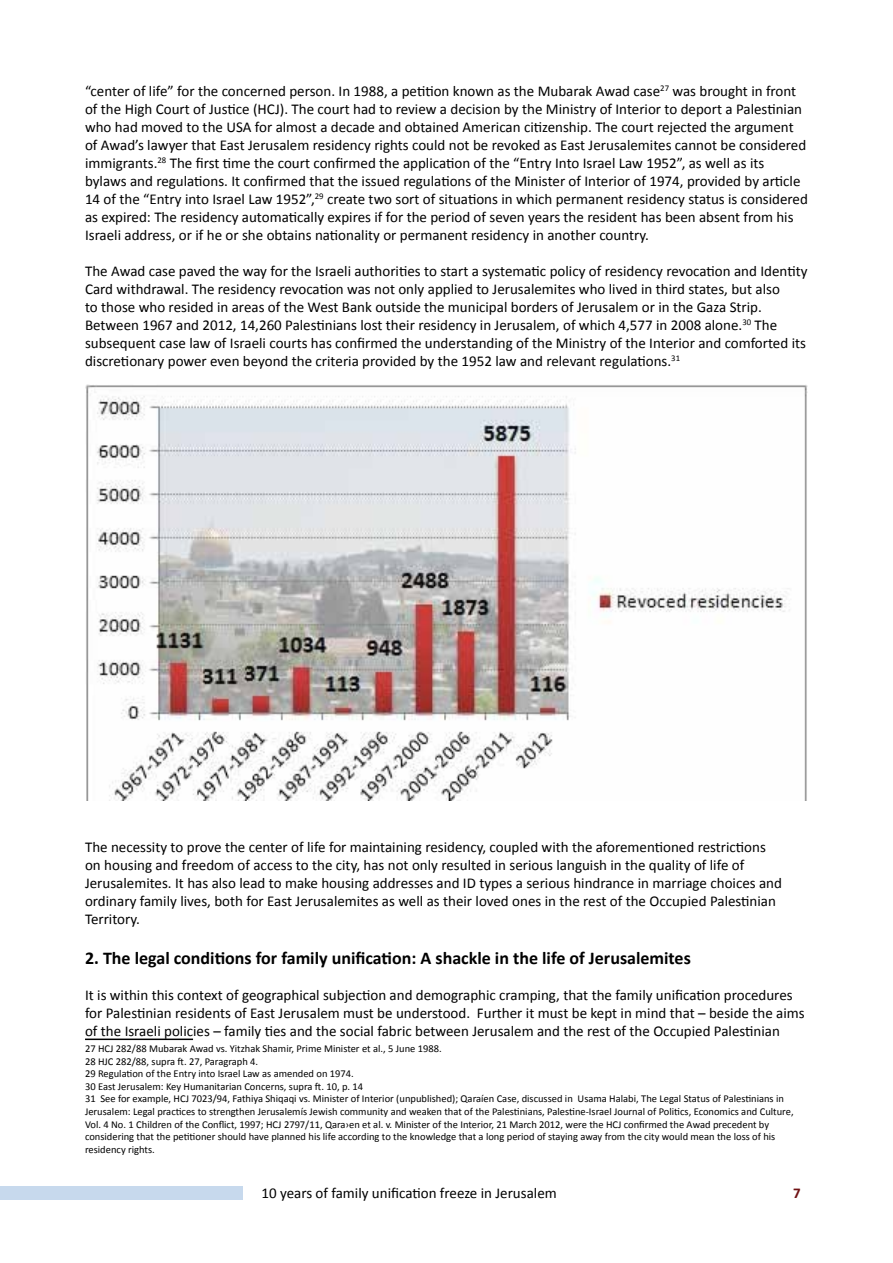
<style>
.page{position:relative;width:893px;height:1263px;background:#fff}
.page>*{position:absolute;margin:0;border:0;box-sizing:border-box;transform-origin:0 0}
.t1{font:700 18px "Calibri";color:#000}
.t2{font:15px/18px "Calibri";color:#000}
.t3{font:700 15px "Calibri";color:#701214}
.t4{font:10.5px/12.6px "Calibri";color:#000}
</style>
<div class="page">
<div style="left:0;top:1186px;width:242px;height:14px;background:#c7d9ed"></div>
<hr style="left:85px;top:1038px;width:108px;height:2px;background:#000">
<img style="left:85px;top:384px;width:723px;height:416px">
<p class="t2" style="left:85px;top:82px;width:724px">“center of life” for the concerned person. In 1988, a petition known as the Mubarak Awad case<sup>27</sup> was brought in front of the High Court of Justice (HCJ). The court had to review a decision by the Ministry of Interior to deport a Palestinian who had moved to the USA for almost a decade and obtained American citizenship. The court rejected the argument of Awad’s lawyer that East Jerusalem residency rights could not be revoked as East Jerusalemites cannot be considered immigrants.<sup>28</sup> The first time the court confirmed the application of the “Entry Into Israel Law 1952”, as well as its bylaws and regulations. It confirmed that the issued regulations of the Minister of Interior of 1974, provided by article 14 of the “Entry into Israel Law 1952”,<sup>29</sup> create two sort of situations in which permanent residency status is considered as expired: The residency automatically expires if for the period of seven years the resident has been absent from his Israeli address, or if he or she obtains nationality or permanent residency in another country.</p>
<p class="t2" style="left:85px;top:262px;width:724px">The Awad case paved the way for the Israeli authorities to start a systematic policy of residency revocation and Identity Card withdrawal. The residency revocation was not only applied to Jerusalemites who lived in third states, but also<br>to those who resided in areas of the West Bank outside the municipal borders of Jerusalem or in the Gaza Strip.<br>Between 1967 and 2012, 14,260 Palestinians lost their residency in Jerusalem, of which 4,577 in 2008 alone.<sup>30</sup> The subsequent case law of Israeli courts has confirmed the understanding of the Ministry of the Interior and comforted its discretionary power even beyond the criteria provided by the 1952 law and relevant regulations.<sup>31</sup></p>
<p class="t2" style="left:85px;top:838px;width:698px">The necessity to prove the center of life for maintaining residency, coupled with the aforementioned restrictions on housing and freedom of access to the city, has not only resulted in serious languish in the quality of life of Jerusalemites. It has also lead to make housing addresses and ID types a serious hindrance in marriage choices and ordinary family lives, both for East Jerusalemites as well as their loved ones in the rest of the Occupied Palestinian Territory.</p>
<p class="t1" style="left:85px;top:946px;width:607px">2. The legal conditions for family unification: A shackle in the life of Jerusalemites</p>
<p class="t2" style="left:85px;top:986px;width:721px">It is within this context of geographical subjection and demographic cramping, that the family unification procedures for Palestinian residents of East Jerusalem must be understood. Further it must be kept in mind that – beside the aims of the Israeli policies – family ties and the social fabric between Jerusalem and the rest of the Occupied Palestinian</p>
<p class="t4" style="left:85px;top:1042px;width:710px">27 HCJ 282/88 Mubarak Awad vs. Yitzhak Shamir, Prime Minister et al., 5 June 1988.<br>28 HJC 282/88, supra ft. 27, Paragraph 4.<br>29 Regulation of the Entry into Israel Law as amended on 1974.<br>30 East Jerusalem: Key Humanitarian Concerns, supra ft. 10, p. 14<br>31 See for example, HCJ 7023/94, Fathiya Shiqaqi vs. Minister of Interior (unpublished); Qaraíen Case, discussed in Usama Halabi, The Legal Status of Palestinians in Jerusalem: Legal practices to strengthen Jerusalemís Jewish community and weaken that of the Palestinians, Palestine-Israel Journal of Politics, Economics and Culture, Vol. 4 No. 1 Children of the Conflict, 1997; HCJ 2797/11, Qara›en et al. v. Minister of the Interior, 21 March 2012, were the HCJ confirmed the Awad precedent by considering that the petitioner should have planned his life according to the knowledge that a long period of staying away from the city would mean the loss of his residency rights.</p>
<p class="t2" style="left:261px;top:1184px;width:297px">10 years of family unification freeze in Jerusalem</p>
<p class="t3" style="left:793px;top:1183px;width:9px">7</p>
</div>
